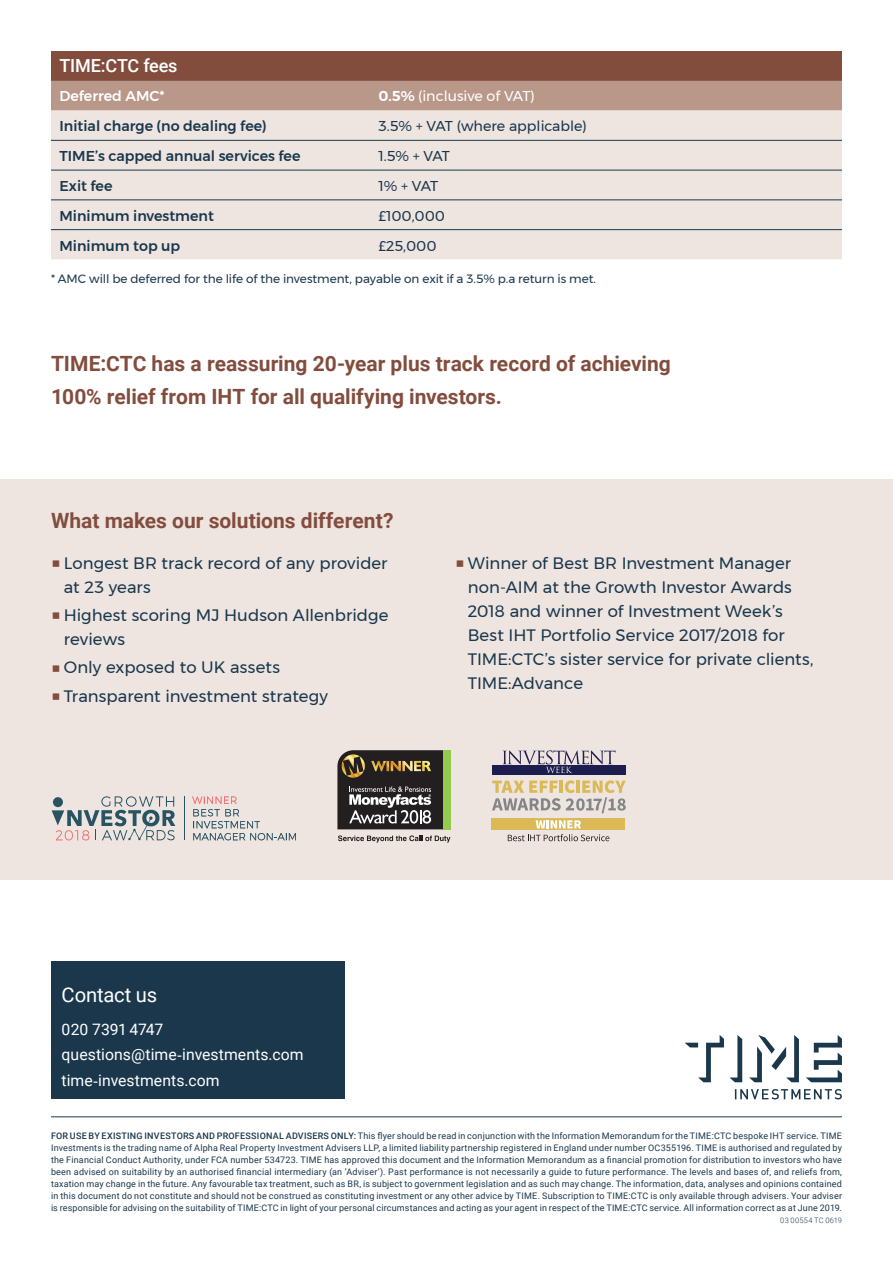
<style>
.page{position:relative;width:893px;height:1263px;background:#fff}
.page>*{position:absolute;margin:0;border:0;box-sizing:border-box;transform-origin:0 0}
.t1{font:700 21px/33px "Roboto";color:#834d3e}
.t2{font:20.25px "Roboto";letter-spacing:-.01em;color:#fff}
.t3{font:500 18px "Roboto";letter-spacing:-.01em;color:#fff}
.t4{font:16.5px/24px "Montserrat";color:#1a374b}
.t5{font:15.75px "Roboto";letter-spacing:.005em;color:#fff}
.t6{font:500 14.25px "Montserrat";color:#1a374b}
.t7{font:14.25px "Montserrat";color:#1a374b}
.t8{font:14.25px "Montserrat";color:#fff}
.t9{font:500 14.25px "Montserrat";color:#fff}
.t10{font:12px "Montserrat";letter-spacing:-.005em;color:#1a374b}
.t11{font:9px/12px "Roboto";letter-spacing:.015em;color:#1a374b;text-align:justify}
.t12{font:300 7.5px "Roboto";letter-spacing:.03em;color:#1a374b}
.s1{font-weight:600}
.s2{color:#834d3e}
.s3{font-weight:500}
</style>
<div class="page">
<div style="left:51px;top:51px;width:791px;height:30px;background:#834d3e"></div>
<div style="left:51px;top:81px;width:791px;height:30px;background:#b99789"></div>
<div style="left:51px;top:111px;width:791px;height:148px;background:#eee5e1"></div>
<hr style="left:51px;top:140px;width:319px;height:1px;background:#1a374b">
<hr style="left:370px;top:140px;width:472px;height:1px;background:#1a374b">
<hr style="left:51px;top:170px;width:319px;height:1px;background:#1a374b">
<hr style="left:370px;top:170px;width:472px;height:1px;background:#1a374b">
<hr style="left:51px;top:199px;width:319px;height:1px;background:#1a374b">
<hr style="left:370px;top:199px;width:472px;height:1px;background:#1a374b">
<hr style="left:51px;top:229px;width:319px;height:1px;background:#1a374b">
<hr style="left:370px;top:229px;width:472px;height:1px;background:#1a374b">
<div style="left:0;top:479px;width:893px;height:401px;background:#eee5e1"></div>
<div style="left:492px;top:765px;width:134px;height:10px;background:#1d1e4f"></div>
<svg style="left:503px;top:750px;width:112px;height:23px"></svg>
<svg style="left:492px;top:780px;width:134px;height:33px"></svg>
<div style="left:491px;top:818px;width:134px;height:12px;background:#dbb957"></div>
<svg style="left:536px;top:820px;width:45px;height:8px"></svg>
<svg style="left:508px;top:834px;width:101px;height:7px"></svg>
<div style="left:443px;top:750px;width:7px;height:79px;background:#94ca4e"></div>
<svg style="left:337px;top:750px;width:106px;height:79px;background:#4f4943"></svg>
<svg style="left:338px;top:835px;width:112px;height:8px"></svg>
<svg style="left:192px;top:796px;width:104px;height:44px"></svg>
<hr style="left:184px;top:796px;width:1px;height:44px;background:#285362">
<svg style="left:52px;top:796px;width:123px;height:44px"></svg>
<hr style="left:51px;top:1116px;width:791px;height:1px;background:#1a374b">
<svg style="left:685px;top:1035px;width:157px;height:64px"></svg>
<div style="left:51px;top:962px;width:293px;height:137px;background:#1a374b"></div>
<p class="t3" style="left:60px;top:53px;width:120px">TIME:CTC fees</p>
<p class="t9" style="left:60px;top:85px;width:107px">Deferred AMC*</p>
<p class="t8" style="left:378px;top:85px;width:158px"><span class="s1">0.5%</span> (inclusive of VAT)</p>
<p class="t6" style="left:60px;top:115px;width:209px">Initial charge (no dealing fee)</p>
<p class="t7" style="left:378px;top:115px;width:210px">3.5% + VAT (where applicable)</p>
<p class="t6" style="left:60px;top:145px;width:242px">TIME’s capped annual services fee</p>
<p class="t7" style="left:378px;top:145px;width:73px">1.5% + VAT</p>
<p class="t6" style="left:60px;top:175px;width:54px">Exit fee</p>
<p class="t7" style="left:378px;top:175px;width:61px">1% + VAT</p>
<p class="t6" style="left:60px;top:205px;width:156px">Minimum investment</p>
<p class="t7" style="left:378px;top:205px;width:68px">£100,000</p>
<p class="t6" style="left:60px;top:234px;width:122px">Minimum top up</p>
<p class="t7" style="left:378px;top:235px;width:60px">£25,000</p>
<p class="t10" style="left:51px;top:269px;width:547px">* AMC will be deferred for the life of the investment, payable on exit if a 3.5% p.a return is met.</p>
<p class="t1" style="left:51px;top:347px;width:621px">TIME:CTC has a reassuring 20-year plus track record of achieving<br>100% relief from IHT for all qualifying investors.</p>
<p class="t1" style="left:51px;top:503px;width:344px">What makes our solutions different?</p>
<p class="t4" style="left:64px;top:551px;width:325px;text-indent:-13px"><span class="s2">■</span> Longest BR track record of any provider at 23 years</p>
<p class="t4" style="left:64px;top:603px;width:326px;text-indent:-13px"><span class="s2">■</span> Highest scoring MJ Hudson Allenbridge reviews</p>
<p class="t4" style="left:51px;top:655px;width:230px"><span class="s2">■</span> Only exposed to UK assets</p>
<p class="t4" style="left:51px;top:683px;width:279px"><span class="s2">■</span> Transparent investment strategy</p>
<p class="t4" style="left:468px;top:551px;width:347px;text-indent:-13px"><span class="s2">■</span> Winner of Best BR Investment Manager non-AIM at the Growth Investor Awards 2018 and winner of Investment Week’s Best IHT Portfolio Service 2017/2018 for TIME:CTC’s sister service for private clients, TIME:Advance</p>
<p class="t2" style="left:62px;top:981px;width:97px">Contact us</p>
<p class="t5" style="left:62px;top:1018px;width:103px">020 7391 4747</p>
<p class="t5" style="left:62px;top:1044px;width:244px">questions@time-investments.com</p>
<p class="t5" style="left:62px;top:1069px;width:160px">time-investments.com</p>
<p class="t11" style="left:51px;top:1130px;width:792px"><span class="s3">FOR USE BY EXISTING INVESTORS AND PROFESSIONAL ADVISERS ONLY:</span> This flyer should be read in conjunction with the Information Memorandum for the TIME:CTC bespoke IHT service. TIME Investments is the trading name of Alpha Real Property Investment Advisers LLP, a limited liability partnership registered in England under number OC355196. TIME is authorised and regulated by the Financial Conduct Authority, under FCA number 534723. TIME has approved this document and the Information Memorandum as a financial promotion for distribution to investors who have been advised on suitability by an authorised financial intermediary (an ’Adviser’). Past performance is not necessarily a guide to future performance. The levels and bases of, and reliefs from, taxation may change in the future. Any favourable tax treatment, such as BR, is subject to government legislation and as such may change. The information, data, analyses and opinions contained in this document do not constitute and should not be construed as constituting investment or any other advice by TIME. Subscription to TIME:CTC is only available through advisers. Your adviser is responsible for advising on the suitability of TIME:CTC in light of your personal circumstances and acting as your agent in respect of the TIME:CTC service. All information correct as at June 2019.</p>
<p class="t12" style="left:780px;top:1215px;width:63px">03 00554 TC 0619</p>
</div>
